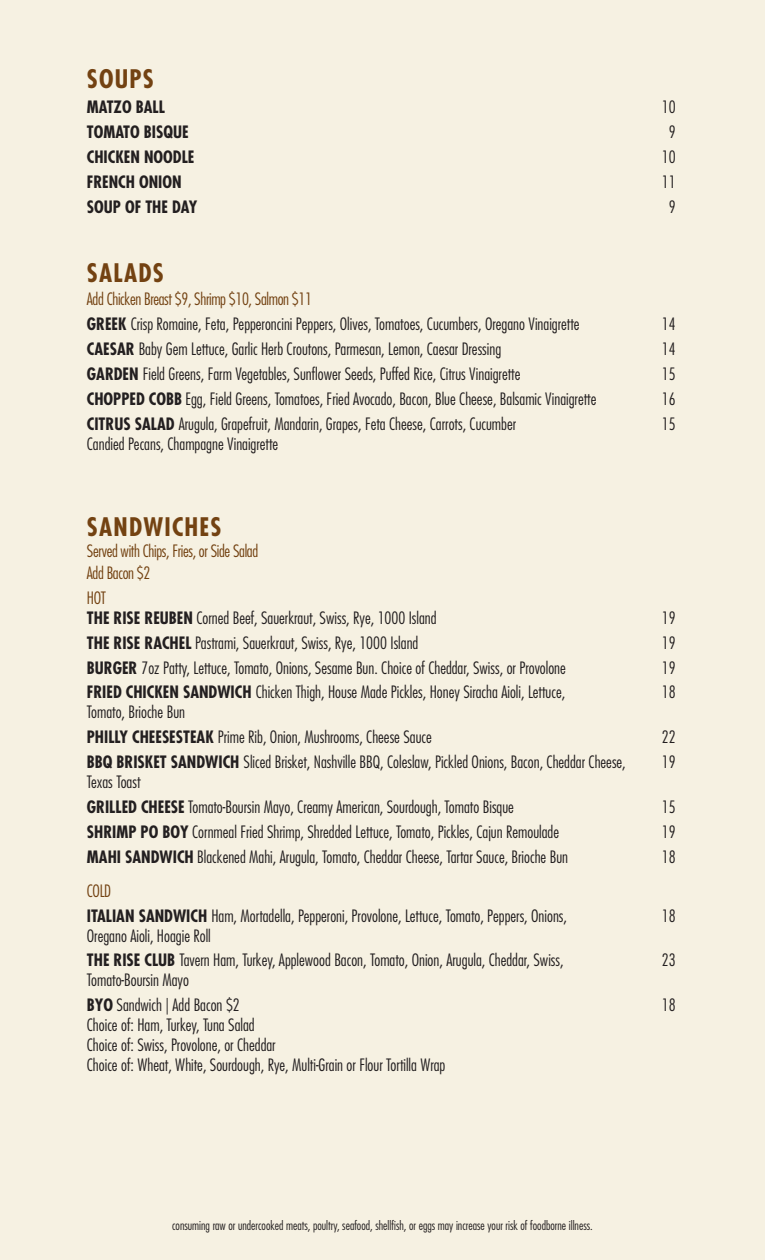
<style>
.page{position:relative;width:765px;height:1260px;background:#f6f1e2}
.page>*{position:absolute;margin:0;border:0;box-sizing:border-box;transform-origin:0 0}
.t1{font:700 condensed 24.88px "Futura Std";letter-spacing:.05em;color:#734212}
.t2{font:300 condensed 16.62px/24.9px "Futura Std";color:#231f20}
.t3{font:700 condensed 16.62px "Futura Std";color:#231f20}
.t4{font:300 condensed 16.62px/21.2px "Futura Std";letter-spacing:-.02em;color:#734212}
.t5{font:300 condensed 12.5px "Futura Std";color:#231f20}
.s1{color:#734212}
.s2{font-weight:700}
</style>
<div class="page">
<h1 class="t1" style="left:87px;top:63px;width:69px">SOUPS</h1>
<p class="t3" style="left:87px;top:96px;width:80px">MATZO BALL</p>
<p class="t2" style="left:662px;top:94px;width:15px">10</p>
<p class="t3" style="left:87px;top:121px;width:103px">TOMATO BISQUE</p>
<p class="t2" style="left:669px;top:119px;width:8px">9</p>
<p class="t3" style="left:87px;top:146px;width:109px">CHICKEN NOODLE</p>
<p class="t2" style="left:662px;top:144px;width:15px">10</p>
<p class="t3" style="left:87px;top:171px;width:96px">FRENCH ONION</p>
<p class="t2" style="left:662px;top:169px;width:15px">11</p>
<p class="t3" style="left:87px;top:196px;width:112px">SOUP OF THE DAY</p>
<p class="t2" style="left:669px;top:194px;width:8px">9</p>
<h1 class="t1" style="left:87px;top:257px;width:78px">SALADS</h1>
<p class="t2" style="left:87px;top:287px;width:494px"><span class="s1">Add Chicken Breast $9, Shrimp $10, Salmon $11<br></span><span class="s2">GREEK</span> Crisp Romaine, Feta, Pepperoncini Peppers, Olives, Tomatoes, Cucumbers, Oregano Vinaigrette</p>
<p class="t2" style="left:662px;top:312px;width:15px">14</p>
<p class="t2" style="left:87px;top:336px;width:416px"><span class="s2">CAESAR</span> Baby Gem Lettuce, Garlic Herb Croutons, Parmesan, Lemon, Caesar Dressing</p>
<p class="t2" style="left:662px;top:336px;width:15px">14</p>
<p class="t2" style="left:87px;top:361px;width:435px"><span class="s2">GARDEN</span> Field Greens, Farm Vegetables, Sunflower Seeds, Puffed Rice, Citrus Vinaigrette</p>
<p class="t2" style="left:662px;top:361px;width:15px">15</p>
<p class="t2" style="left:87px;top:386px;width:511px"><span class="s2">CHOPPED COBB</span> Egg, Field Greens, Tomatoes, Fried Avocado, Bacon, Blue Cheese, Balsamic Vinaigrette</p>
<p class="t2" style="left:662px;top:386px;width:15px">16</p>
<p class="t2" style="left:87px;top:411px;width:431px"><span class="s2">CITRUS SALAD</span> Arugula, Grapefruit, Mandarin, Grapes, Feta Cheese, Carrots, Cucumber</p>
<p class="t2" style="left:662px;top:411px;width:15px">15</p>
<p class="t2" style="left:87px;top:431px;width:193px">Candied Pecans, Champagne Vinaigrette</p>
<h1 class="t1" style="left:87px;top:512px;width:136px">SANDWICHES</h1>
<p class="t4" style="left:87px;top:541px;width:173px">Served with Chips, Fries, or Side Salad<br>Add Bacon $2</p>
<p class="t2" style="left:87px;top:588px;width:351px;line-height:20px"><span class="s1">HOT<br></span><span class="s2">THE RISE REUBEN</span> Corned Beef, Sauerkraut, Swiss, Rye, 1000 Island</p>
<p class="t2" style="left:662px;top:605px;width:15px">19</p>
<p class="t2" style="left:87px;top:630px;width:333px"><span class="s2">THE RISE RACHEL</span> Pastrami, Sauerkraut, Swiss, Rye, 1000 Island</p>
<p class="t2" style="left:662px;top:630px;width:15px">19</p>
<p class="t2" style="left:87px;top:655px;width:481px"><span class="s2">BURGER</span> 7oz Patty, Lettuce, Tomato, Onions, Sesame Bun. Choice of Cheddar, Swiss, or Provolone</p>
<p class="t2" style="left:662px;top:655px;width:15px">19</p>
<p class="t2" style="left:87px;top:680px;width:480px"><span class="s2">FRIED CHICKEN SANDWICH</span> Chicken Thigh, House Made Pickles, Honey Siracha Aioli, Lettuce,</p>
<p class="t2" style="left:662px;top:680px;width:15px">18</p>
<p class="t2" style="left:87px;top:700px;width:346px">Tomato, Brioche Bun<br><span class="s2">PHILLY CHEESESTEAK</span> Prime Rib, Onion, Mushrooms, Cheese Sauce</p>
<p class="t2" style="left:662px;top:725px;width:15px">22</p>
<p class="t2" style="left:87px;top:750px;width:540px"><span class="s2">BBQ BRISKET SANDWICH</span> Sliced Brisket, Nashville BBQ, Coleslaw, Pickled Onions, Bacon, Cheddar Cheese,</p>
<p class="t2" style="left:662px;top:750px;width:15px">19</p>
<p class="t2" style="left:87px;top:770px;width:429px">Texas Toast<br><span class="s2">GRILLED CHEESE</span> Tomato-Boursin Mayo, Creamy American, Sourdough, Tomato Bisque</p>
<p class="t2" style="left:662px;top:795px;width:15px">15</p>
<p class="t2" style="left:87px;top:819px;width:474px"><span class="s2">SHRIMP PO BOY</span> Cornmeal Fried Shrimp, Shredded Lettuce, Tomato, Pickles, Cajun Remoulade</p>
<p class="t2" style="left:662px;top:819px;width:15px">19</p>
<p class="t2" style="left:87px;top:844px;width:483px"><span class="s2">MAHI SANDWICH</span> Blackened Mahi, Arugula, Tomato, Cheddar Cheese, Tartar Sauce, Brioche Bun</p>
<p class="t2" style="left:662px;top:844px;width:15px">18</p>
<p class="t2" style="left:87px;top:878px;width:482px"><span class="s1">COLD<br></span><span class="s2">ITALIAN SANDWICH</span> Ham, Mortadella, Pepperoni, Provolone, Lettuce, Tomato, Peppers, Onions,</p>
<p class="t2" style="left:662px;top:903px;width:15px">18</p>
<p class="t2" style="left:87px;top:923px;width:478px">Oregano Aioli, Hoagie Roll<br><span class="s2">THE RISE CLUB</span> Tavern Ham, Turkey, Applewood Bacon, Tomato, Onion, Arugula, Cheddar, Swiss,</p>
<p class="t2" style="left:87px;top:968px;width:154px">Tomato-Boursin Mayo<br><span class="s2">BYO</span> Sandwich | Add Bacon $2</p>
<p class="t2" style="left:87px;top:1015px;width:360px;line-height:20px">Choice of: Ham, Turkey, Tuna Salad<br>Choice of: Swiss, Provolone, or Cheddar<br>Choice of: Wheat, White, Sourdough, Rye, Multi-Grain or Flour Tortilla Wrap</p>
<p class="t5" style="left:172px;top:1218px;width:422px">consuming raw or undercooked meats, poultry, seafood, shellfish, or eggs may increase your risk of foodborne illness.</p>
<p class="t2" style="left:662px;top:948px;width:15px">23</p>
<p class="t2" style="left:662px;top:993px;width:15px">18</p>
</div>
